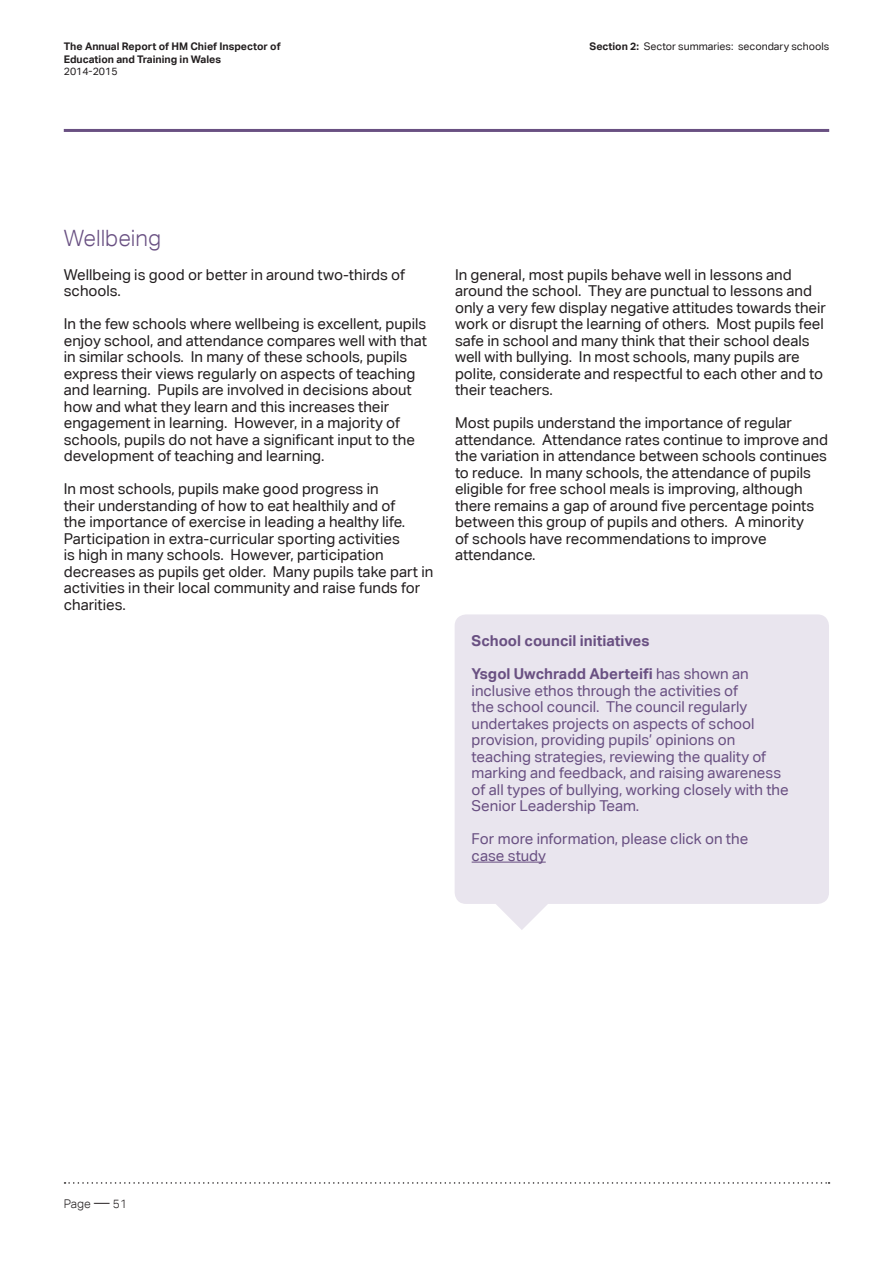
<style>
.page{position:relative;width:893px;height:1263px;background:#fff}
.page>*{position:absolute;margin:0;border:0;box-sizing:border-box;transform-origin:0 0}
.Headings_Inside_Para{font:300 22.5px "Aktiv Grotesk Corp";color:#695082}
.Body_Copy__p{font:15px/16.5px "Aktiv Grotesk Corp";color:#231f20}
.Speech_Bubble_Copy{font:15px/16.5px "Aktiv Grotesk Corp";color:#695082}
.Speech_Bubble_Copy-2{font:700 15px "Aktiv Grotesk Corp";color:#695082}
.t1{font:300 12px "Aktiv Grotesk Corp";color:#231f20}
.t2{font:700 10.5px/12.6px "Aktiv Grotesk Corp";color:#231f20}
.t3{font:10.5px "Aktiv Grotesk Corp";color:#231f20}
.s1{font-weight:700}
.s2{font-family:"Galaxie Copernicus";font-weight:600}
</style>
<div class="page">
<svg style="left:65px;top:1182px;width:764px;height:2px"></svg>
<hr style="left:64px;top:129px;width:765px;height:3px;background:#695082">
<svg style="left:455px;top:614px;width:374px;height:316px;background:#eae7ef"></svg>
<hr style="left:472px;top:861px;width:74px;height:2px;background:#695082">
<p class="t2" style="left:64px;top:40px;width:218px">The Annual Report of HM Chief Inspector of<br>Education and Training in Wales</p>
<p class="t3" style="left:64px;top:65px;width:55px">2014-2015</p>
<p class="t3" style="left:590px;top:40px;width:241px"><span class="s1">Section 2:</span> Sector summaries: secondary schools</p>
<p class="Headings_Inside_Para" style="left:64px;top:225px;width:99px">Wellbeing</p>
<p class="Body_Copy__p" style="left:64px;top:266px;width:343px">Wellbeing is good or better in around two-thirds of schools.</p>
<p class="Body_Copy__p" style="left:64px;top:316px;width:365px">In the few schools where wellbeing is excellent, pupils enjoy school, and attendance compares well with that in similar schools. In many of these schools, pupils express their views regularly on aspects of teaching and learning. Pupils are involved in decisions about how and what they learn and this increases their engagement in learning. However, in a majority of schools, pupils do not have a significant input to the development of teaching and learning.</p>
<p class="Body_Copy__p" style="left:64px;top:481px;width:371px">In most schools, pupils make good progress in<br>their understanding of how to eat healthily and of<br>the importance of exercise in leading a healthy life.<br>Participation in extra-curricular sporting activities<br>is high in many schools. However, participation decreases as pupils get older. Many pupils take part in activities in their local community and raise funds for charities.</p>
<p class="Body_Copy__p" style="left:455px;top:266px;width:372px">In general, most pupils behave well in lessons and around the school. They are punctual to lessons and only a very few display negative attitudes towards their work or disrupt the learning of others. Most pupils feel safe in school and many think that their school deals well with bullying. In most schools, many pupils are polite, considerate and respectful to each other and to their teachers.</p>
<p class="Body_Copy__p" style="left:455px;top:415px;width:375px">Most pupils understand the importance of regular attendance. Attendance rates continue to improve and the variation in attendance between schools continues to reduce. In many schools, the attendance of pupils eligible for free school meals is improving, although there remains a gap of around five percentage points between this group of pupils and others. A minority<br>of schools have recommendations to improve attendance.</p>
<p class="Speech_Bubble_Copy-2" style="left:472px;top:631px;width:179px">School council initiatives</p>
<p class="Speech_Bubble_Copy" style="left:472px;top:665px;width:319px"><span class="s1">Ysgol Uwchradd Aberteifi</span> has shown an inclusive ethos through the activities of<br>the school council. The council regularly undertakes projects on aspects of school provision, providing pupils’ opinions on teaching strategies, reviewing the quality of marking and feedback, and raising awareness of all types of bullying, working closely with the Senior Leadership Team.</p>
<p class="Speech_Bubble_Copy" style="left:472px;top:830px;width:278px">For more information, please click on the</p>
<p class="Speech_Bubble_Copy" style="left:472px;top:847px;width:76px">case study</p>
<p class="t1" style="left:64px;top:1196px;width:65px">Page <span class="s2">―</span> 51</p>
</div>
